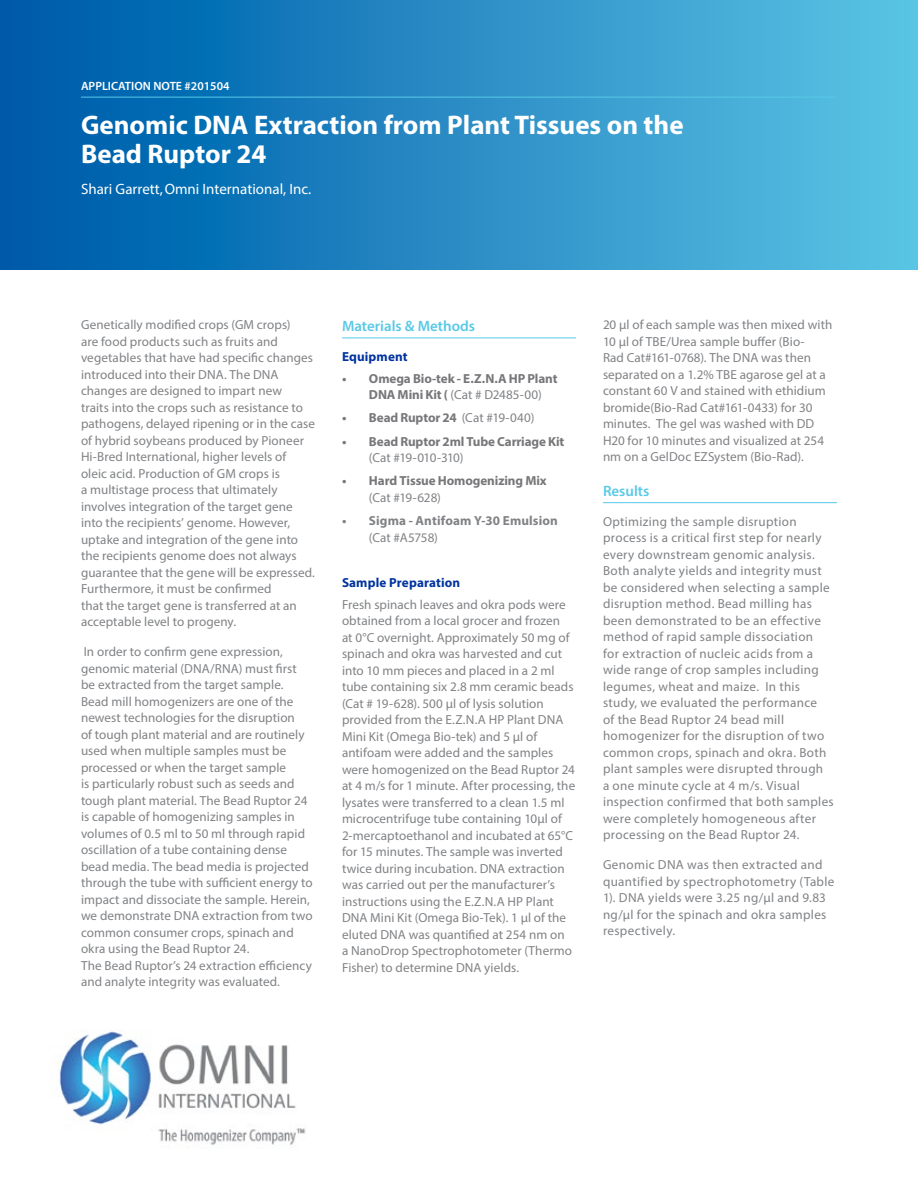
<style>
.page{position:relative;width:918px;height:1188px;background:#fff}
.page>*{position:absolute;margin:0;border:0;box-sizing:border-box;transform-origin:0 0}
.t1{font:700 27px/30px "Myriad Pro";color:#fff}
.t2{font:15px "Myriad Pro";color:#fff}
.t3{font:600 15px "Myriad Pro";color:#59c9e6}
.t4{font:13.2px/16.5px "Myriad Pro";letter-spacing:.01em;color:#808285}
.t5{font:700 13.2px/16.5px "Myriad Pro";letter-spacing:-.01em;color:#77777a}
.t6{font:700 13.2px "Myriad Pro";letter-spacing:.01em;color:#808285}
.t7{font:700 13.2px "Myriad Pro";letter-spacing:.01em;color:#0033a0}
.t8{font:13.2px "Myriad Pro";letter-spacing:-.04em;color:#808285}
.t9{font:600 12px "Myriad Pro";color:#fff}
.s1{font-weight:400;color:#808285}
</style>
<div class="page">
<hr style="left:342px;top:338px;width:234px;height:1px;background:#59c9e6">
<div style="left:0;top:0;width:918px;height:270px;background:linear-gradient(to right,#0057a8,#5cc4e4)"></div>
<hr style="left:81px;top:97px;width:756px;height:1px;background:#59c9e6">
<hr style="left:603px;top:502px;width:234px;height:1px;background:#59c9e6">
<img style="left:58px;top:1031px;width:248px;height:118px">
<p class="t9" style="left:81px;top:78px;width:150px">APPLICATION NOTE #201504</p>
<h1 class="t1" style="left:81px;top:109px;width:604px">Genomic DNA Extraction from Plant Tissues on the<br>Bead Ruptor 24</h1>
<p class="t2" style="left:81px;top:180px;width:232px">Shari Garrett,Omni International, Inc.</p>
<p class="t4" style="left:81px;top:316px;width:236px">Genetically modified crops (GM crops)<br>are food products such as fruits and vegetables that have had specific changes introduced into their DNA. The DNA changes are designed to impart new<br>traits into the crops such as resistance to pathogens, delayed ripening or in the case of hybrid soybeans produced by Pioneer Hi-Bred International, higher levels of oleic acid. Production of GM crops is<br>a multistage process that ultimately involves integration of the target gene into the recipients’ genome. However, uptake and integration of the gene into the recipients genome does not always guarantee that the gene will be expressed.<br>Furthermore, it must be confirmed<br>that the target gene is transferred at an acceptable level to progeny.</p>
<p class="t4" style="left:81px;top:643px;width:233px">In order to confirm gene expression, genomic material (DNA/RNA) must first be extracted from the target sample.<br>Bead mill homogenizers are one of the newest technologies for the disruption<br>of tough plant material and are routinely used when multiple samples must be processed or when the target sample<br>is particularly robust such as seeds and tough plant material. The Bead Ruptor 24 is capable of homogenizing samples in volumes of 0.5 ml to 50 ml through rapid oscillation of a tube containing dense bead media. The bead media is projected through the tube with sufficient energy to impact and dissociate the sample. Herein, we demonstrate DNA extraction from two common consumer crops, spinach and okra using the Bead Ruptor 24.<br>The Bead Ruptor’s 24 extraction efficiency and analyte integrity was evaluated.</p>
<p class="t3" style="left:342px;top:316px;width:135px">Materials &amp; Methods</p>
<p class="t7" style="left:342px;top:348px;width:67px">Equipment</p>
<p class="t5" style="left:369px;top:370px;width:190px;text-indent:-27px">• Omega Bio-tek - E.Z.N.A HP Plant<br>DNA Mini Kit ( <span class="s1">(Cat # D2485-00)</span></p>
<p class="t5" style="left:342px;top:409px;width:194px">• Bead Ruptor 24 <span class="s1">(Cat #19-040)</span></p>
<p class="t5" style="left:342px;top:433px;width:224px">• Bead Ruptor 2ml Tube Carriage Kit</p>
<p class="t8" style="left:369px;top:450px;width:96px">(Cat #19-010-310)</p>
<p class="t5" style="left:342px;top:472px;width:206px">• Hard Tissue Homogenizing Mix</p>
<p class="t4" style="left:369px;top:489px;width:73px">(Cat #19-628)</p>
<p class="t6" style="left:342px;top:512px;width:217px">• Sigma - Antifoam Y-30 Emulsion</p>
<p class="t4" style="left:369px;top:529px;width:70px">(Cat #A5758)</p>
<p class="t7" style="left:342px;top:574px;width:120px">Sample Preparation</p>
<p class="t4" style="left:342px;top:596px;width:235px">Fresh spinach leaves and okra pods were obtained from a local grocer and frozen<br>at 0°C overnight. Approximately 50 mg of spinach and okra was harvested and cut into 10 mm pieces and placed in a 2 ml tube containing six 2.8 mm ceramic beads (Cat # 19-628). 500 µl of lysis solution provided from the E.Z.N.A HP Plant DNA Mini Kit (Omega Bio-tek) and 5 µl of antifoam were added and the samples were homogenized on the Bead Ruptor 24 at 4 m/s for 1 minute. After processing, the lysates were transferred to a clean 1.5 ml microcentrifuge tube containing 10µl of 2-mercaptoethanol and incubated at 65°C for 15 minutes. The sample was inverted twice during incubation. DNA extraction was carried out per the manufacturer’s instructions using the E.Z.N.A HP Plant DNA Mini Kit (Omega Bio-Tek). 1 µl of the eluted DNA was quantified at 254 nm on<br>a NanoDrop Spectrophotometer (Thermo Fisher) to determine DNA yields.</p>
<p class="t4" style="left:603px;top:316px;width:231px">20 µl of each sample was then mixed with 10 µl of TBE/Urea sample buffer (Bio-<br>Rad Cat#161-0768). The DNA was then separated on a 1.2% TBE agarose gel at a constant 60 V and stained with ethidium bromide(Bio-Rad Cat#161-0433) for 30 minutes. The gel was washed with DD H20 for 10 minutes and visualized at 254 nm on a GelDoc EZSystem (Bio-Rad).</p>
<p class="t3" style="left:603px;top:481px;width:48px">Results</p>
<p class="t4" style="left:603px;top:513px;width:232px">Optimizing the sample disruption process is a critical first step for nearly every downstream genomic analysis.<br>Both analyte yields and integrity must be considered when selecting a sample disruption method. Bead milling has been demonstrated to be an effective method of rapid sample dissociation<br>for extraction of nucleic acids from a wide range of crop samples including legumes, wheat and maize. In this study, we evaluated the performance<br>of the Bead Ruptor 24 bead mill homogenizer for the disruption of two common crops, spinach and okra. Both plant samples were disrupted through<br>a one minute cycle at 4 m/s. Visual inspection confirmed that both samples were completely homogeneous after processing on the Bead Ruptor 24.</p>
<p class="t4" style="left:603px;top:856px;width:233px">Genomic DNA was then extracted and quantified by spectrophotometry (Table 1). DNA yields were 3.25 ng/µl and 9.83 ng/µl for the spinach and okra samples respectively.</p>
</div>
